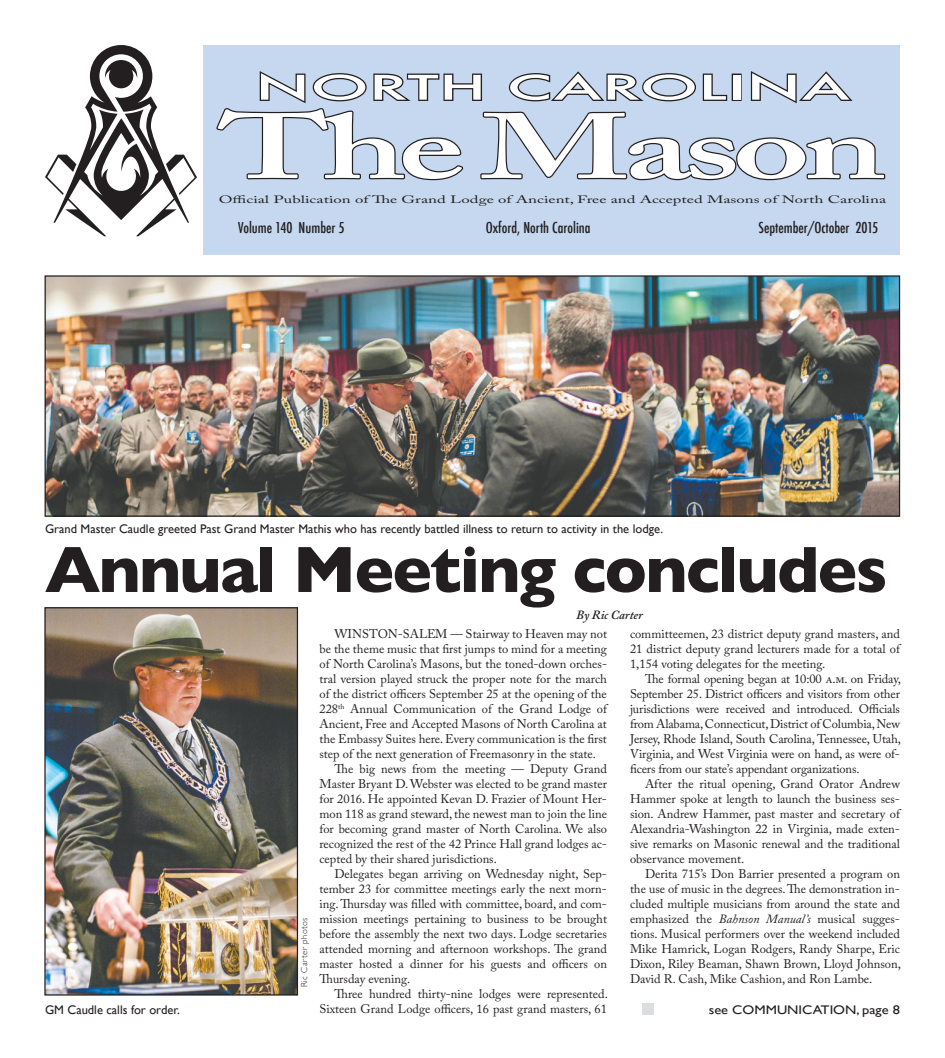
<style>
.page{position:relative;width:945px;height:1058px;background:#fff}
.page>*{position:absolute;margin:0;border:0;box-sizing:border-box;transform-origin:0 0}
.t1{font:600 91.38px "Adobe Caslon Pro";letter-spacing:-.05em;color:#fff;scale:1.67 1}
.t2{font:700 66.25px "Gill Sans";letter-spacing:-.025em;color:#231f20}
.t3{font:500 32.88px "Futura";color:#fff;scale:1.98 1}
.t4{font:500 condensed 14.62px "Futura";color:#231f20}
.t5{font:12.5px/15px "Adobe Caslon Pro";color:#231f20;text-align:justify}
.t6{font:12.5px "Gill Sans";color:#231f20}
.t7{font:12.5px "Gill Sans";color:#231f20;scale:1.16 1}
.t8{font:italic 600 12.5px "Adobe Caslon Pro";color:#231f20}
.t9{font:10.75px "Adobe Caslon Pro";color:#231f20;scale:1.56 1}
.t10{font:300 8.75px "Gill Sans";letter-spacing:.055em;color:#231f20}
.s1{font-style:italic}
</style>
<div class="page">
<div style="left:643px;top:1003px;width:11px;height:12px;background:#dcdddf"></div>
<div style="left:203px;top:45px;width:697px;height:209px;background:#c6d8ef"></div>
<svg style="left:216px;top:71px;width:670px;height:110px"></svg>
<svg style="left:45px;top:45px;width:152px;height:191px"></svg>
<img style="left:46px;top:609px;width:250px;height:384px">
<div style="left:44px;top:607px;width:254px;height:388px;border:1px solid #231f20"></div>
<img style="left:47px;top:277px;width:851px;height:238px">
<div style="left:45px;top:275px;width:855px;height:242px;border:1px solid #231f20"></div>
<h3 class="t3" style="left:255px;top:65px;width:302px">NORTH CAROLINA</h3>
<h1 class="t1" style="left:219px;top:93px;width:401px">The Mason</h1>
<p class="t9" style="left:219px;top:193px;width:429px">Official Publication of The Grand Lodge of Ancient, Free and Accepted Masons of North Carolina</p>
<p class="t4" style="left:238px;top:218px;width:108px">Volume 140 Number 5</p>
<p class="t4" style="left:486px;top:218px;width:106px">Oxford, North Carolina</p>
<p class="t4" style="left:759px;top:218px;width:121px">September/October 2015</p>
<p class="t6" style="left:45px;top:522px;width:620px">Grand Master Caudle greeted Past Grand Master Mathis who has recently battled illness to return to activity in the lodge.</p>
<h2 class="t2" style="left:45px;top:517px;width:844px">Annual Meeting concludes</h2>
<p class="t5" style="left:334px;top:626px;width:274px">WINSTON-SALEM — Stairway to Heaven may not</p>
<p class="t5" style="left:319px;top:641px;width:289px">be the theme music that first jumps to mind for a meeting</p>
<p class="t5" style="left:319px;top:656px;width:289px">of North Carolina’s Masons, but the toned-down orches-</p>
<p class="t5" style="left:319px;top:671px;width:289px">tral version played struck the proper note for the march</p>
<p class="t5" style="left:319px;top:686px;width:289px">of the district officers September 25 at the opening of the</p>
<p class="t5" style="left:319px;top:701px;width:289px">228<sup>th</sup> Annual Communication of the Grand Lodge of</p>
<p class="t5" style="left:319px;top:716px;width:289px">Ancient, Free and Accepted Masons of North Carolina at</p>
<p class="t5" style="left:319px;top:731px;width:289px">the Embassy Suites here. Every communication is the first</p>
<p class="t5" style="left:319px;top:746px;width:278px">step of the next generation of Freemasonry in the state.</p>
<p class="t5" style="left:334px;top:761px;width:274px">The big news from the meeting — Deputy Grand</p>
<p class="t5" style="left:319px;top:776px;width:289px">Master Bryant D. Webster was elected to be grand master</p>
<p class="t5" style="left:319px;top:791px;width:289px">for 2016. He appointed Kevan D. Frazier of Mount Her-</p>
<p class="t5" style="left:319px;top:806px;width:289px">mon 118 as grand steward, the newest man to join the line</p>
<p class="t5" style="left:319px;top:821px;width:289px">for becoming grand master of North Carolina. We also</p>
<p class="t5" style="left:319px;top:836px;width:289px">recognized the rest of the 42 Prince Hall grand lodges ac-</p>
<p class="t5" style="left:319px;top:851px;width:179px">cepted by their shared jurisdictions.</p>
<p class="t5" style="left:334px;top:866px;width:274px">Delegates began arriving on Wednesday night, Sep-</p>
<p class="t5" style="left:319px;top:881px;width:289px">tember 23 for committee meetings early the next morn-</p>
<p class="t5" style="left:319px;top:896px;width:289px">ing. Thursday was filled with committee, board, and com-</p>
<p class="t5" style="left:319px;top:911px;width:289px">mission meetings pertaining to business to be brought</p>
<p class="t5" style="left:319px;top:926px;width:289px">before the assembly the next two days. Lodge secretaries</p>
<p class="t5" style="left:319px;top:941px;width:289px">attended morning and afternoon workshops. The grand</p>
<p class="t5" style="left:319px;top:956px;width:289px">master hosted a dinner for his guests and officers on</p>
<p class="t5" style="left:319px;top:971px;width:92px">Thursday evening.</p>
<p class="t5" style="left:334px;top:986px;width:275px">Three hundred thirty-nine lodges were represented.</p>
<p class="t5" style="left:319px;top:1001px;width:289px">Sixteen Grand Lodge officers, 16 past grand masters, 61</p>
<p class="t8" style="left:576px;top:608px;width:68px">By Ric Carter</p>
<p class="t5" style="left:630px;top:626px;width:272px">committeemen, 23 district deputy grand masters, and 21 district deputy grand lecturers made for a total of 1,154 voting delegates for the meeting.</p>
<p class="t5" style="left:630px;top:671px;width:272px;text-indent:15px">The formal opening began at 10:00 a.m. on Friday, September 25. District officers and visitors from other jurisdictions were received and introduced. Officials from Alabama, Connecticut, District of Columbia, New Jersey, Rhode Island, South Carolina, Tennessee, Utah, Virginia, and West Virginia were on hand, as were of&shy;ficers from our state’s appendant organizations.</p>
<p class="t5" style="left:630px;top:776px;width:272px;text-indent:15px">After the ritual opening, Grand Orator Andrew Hammer spoke at length to launch the business ses&shy;sion. Andrew Hammer, past master and secretary of Alexandria-Washington 22 in Virginia, made exten&shy;sive remarks on Masonic renewal and the traditional observance movement.</p>
<p class="t5" style="left:630px;top:866px;width:272px;text-indent:15px">Derita 715’s Don Barrier presented a program on the use of music in the degrees. The demonstration in&shy;cluded multiple musicians from around the state and emphasized the <span class="s1">Bahnson Manual’s</span> musical sugges&shy;tions. Musical performers over the weekend included Mike Hamrick, Logan Rodgers, Randy Sharpe, Eric Dixon, Riley Beaman, Shawn Brown, Lloyd Johnson, David R. Cash, Mike Cashion, and Ron Lambe.</p>
<p class="t10" style="left:297px;top:987px;width:71px;rotate:-90deg">Ric Carter photos</p>
<p class="t7" style="left:709px;top:1002px;width:166px">see COMMUNICATION, page 8</p>
<p class="t6" style="left:45px;top:1002px;width:136px">GM Caudle calls for order.</p>
</div>
